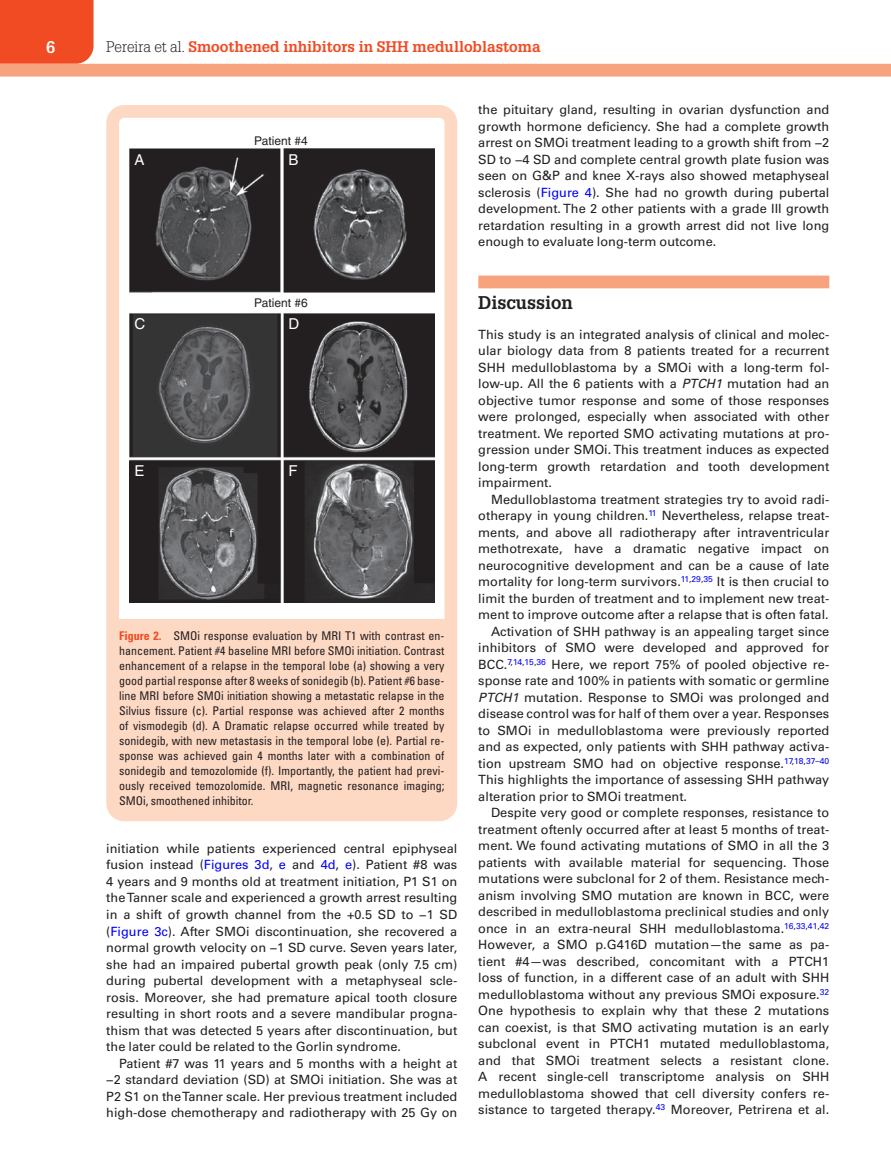
<style>
.page{position:relative;width:891px;height:1175px;background:#fff}
.page>*{position:absolute;margin:0;border:0;box-sizing:border-box;transform-origin:0 0}
.t1{font:700 18px "Glypha LT Std";color:#231f20}
.t2{font:700 16.5px "Glypha LT Std";color:#fff}
.t3{font:700 15px "Glypha LT Std";color:#f04b22}
.t4{font:15px "Helvetica";color:#fff}
.t5{font:12.75px/16.5px "Univers LT Std";letter-spacing:.005em;color:#231f20;text-align:justify}
.t6{font:condensed 12px/15px "Univers LT Std";color:#231f20;text-align:justify}
.t7{font:12px "Helvetica";color:#231f20}
.s1{font-weight:300;color:#231f20}
.s2{font-weight:700;color:#f04b22}
.s3{color:#00f}
.s4{font-style:italic}
</style>
<div class="page">
<div style="left:0;top:0;width:94px;height:64px;background:#f04b22"></div>
<div style="left:0;top:64px;width:891px;height:12px;background:#f7a37d"></div>
<div style="left:478px;top:275px;width:351px;height:13px;background:#f7a37d"></div>
<div style="left:110px;top:619px;width:344px;height:194px;background:#fdd8c3"></div>
<img style="left:129px;top:148px;width:305px;height:455px">
<div style="left:106px;top:105px;width:351px;height:716px;border:13px solid #fdd8c3;border-radius:12px"></div>
<p class="t2" style="left:46px;top:37px;width:11px">6</p>
<p class="t3" style="left:106px;top:37px;width:436px"><span class="s1">Pereira et al.</span> Smoothened inhibitors in SHH medulloblastoma</p>
<p class="t7" style="left:254px;top:134px;width:55px">Patient #4</p>
<p class="t4" style="left:135px;top:151px;width:12px">A</p>
<p class="t4" style="left:288px;top:151px;width:12px">B</p>
<p class="t7" style="left:254px;top:296px;width:55px">Patient #6</p>
<p class="t4" style="left:135px;top:315px;width:12px">C</p>
<p class="t4" style="left:288px;top:315px;width:12px">D</p>
<p class="t4" style="left:135px;top:462px;width:12px">E</p>
<p class="t4" style="left:288px;top:462px;width:11px">F</p>
<p class="t6" style="left:119px;top:628px;width:327px"><span class="s2">Figure 2.</span> SMOi response evaluation by MRI T1 with contrast en&shy;hancement. Patient #4 baseline MRI before SMOi initiation. Contrast enhancement of a relapse in the temporal lobe (a) showing a very good partial response after 8 weeks of sonidegib (b). Patient #6 base&shy;line MRI before SMOi initiation showing a metastatic relapse in the Silvius fissure (c). Partial response was achieved after 2 months of vismodegib (d). A Dramatic relapse occurred while treated by sonidegib, with new metastasis in the temporal lobe (e). Partial re&shy;sponse was achieved gain 4 months later with a combination of sonidegib and temozolomide (f). Importantly, the patient had previ&shy;ously received temozolomide. MRI, magnetic resonance imaging; SMOi, smoothened inhibitor.</p>
<p class="t5" style="left:106px;top:840px;width:353px">initiation while patients experienced central epiphyseal fusion instead (<span class="s3">Figures 3d</span>, <span class="s3">e</span> and <span class="s3">4d</span>, <span class="s3">e</span>). Patient #8 was 4 years and 9 months old at treatment initiation, P1 S1 on the Tanner scale and experienced a growth arrest resulting in a shift of growth channel from the +0.5 SD to −1 SD (<span class="s3">Figure 3c</span>). After SMOi discontinuation, she recovered a normal growth velocity on −1 SD curve. Seven years later, she had an impaired pubertal growth peak (only 7.5 cm) during pubertal development with a metaphyseal scle&shy;rosis. Moreover, she had premature apical tooth closure resulting in short roots and a severe mandibular progna&shy;thism that was detected 5 years after discontinuation, but the later could be related to the Gorlin syndrome.</p>
<p class="t5" style="left:106px;top:1054px;width:353px;text-indent:13px">Patient #7 was 11 years and 5 months with a height at −2 standard deviation (SD) at SMOi initiation. She was at P2 S1 on the Tanner scale. Her previous treatment included high-dose chemotherapy and radiotherapy with 25 Gy on</p>
<p class="t5" style="left:478px;top:102px;width:353px">the pituitary gland, resulting in ovarian dysfunction and growth hormone deficiency. She had a complete growth arrest on SMOi treatment leading to a growth shift from −2<br>SD to −4 SD and complete central growth plate fusion was seen on G&amp;P and knee X-rays also showed metaphyseal sclerosis (<span class="s3">Figure 4</span>). She had no growth during pubertal development. The 2 other patients with a grade III growth retardation resulting in a growth arrest did not live long enough to evaluate long-term outcome.</p>
<h1 class="t1" style="left:478px;top:292px;width:96px">Discussion</h1>
<p class="t5" style="left:478px;top:326px;width:353px">This study is an integrated analysis of clinical and molec&shy;ular biology data from 8 patients treated for a recurrent SHH medulloblastoma by a SMOi with a long-term fol&shy;low-up. All the 6 patients with a <span class="s4">PTCH1</span> mutation had an objective tumor response and some of those responses were prolonged, especially when associated with other treatment. We reported SMO activating mutations at pro&shy;gression under SMOi. This treatment induces as expected long-term growth retardation and tooth development impairment.</p>
<p class="t5" style="left:491px;top:491px;width:340px">Medulloblastoma treatment strategies try to avoid radi-</p>
<p class="t5" style="left:478px;top:507px;width:352px">otherapy in young children.<sup>11</sup> Nevertheless, relapse treat-</p>
<p class="t5" style="left:478px;top:524px;width:353px">ments, and above all radiotherapy after intraventricular</p>
<p class="t5" style="left:478px;top:540px;width:352px">methotrexate, have a dramatic negative impact on</p>
<p class="t5" style="left:478px;top:557px;width:352px">neurocognitive development and can be a cause of late</p>
<p class="t5" style="left:478px;top:573px;width:352px">mortality for long-term survivors.<sup>11</sup><sup>,</sup><sup>29</sup><sup>,</sup><sup>35</sup> It is then crucial to</p>
<p class="t5" style="left:478px;top:590px;width:353px">limit the burden of treatment and to implement new treat-</p>
<p class="t5" style="left:478px;top:606px;width:352px">ment to improve outcome after a relapse that is often fatal.</p>
<p class="t5" style="left:491px;top:623px;width:340px">Activation of SHH pathway is an appealing target since</p>
<p class="t5" style="left:478px;top:639px;width:352px">inhibitors of SMO were developed and approved for</p>
<p class="t5" style="left:478px;top:656px;width:353px">BCC.<sup>7</sup><sup>,</sup><sup>14</sup><sup>,</sup><sup>15</sup><sup>,</sup><sup>36</sup> Here, we report 75% of pooled objective re-</p>
<p class="t5" style="left:478px;top:672px;width:352px">sponse rate and 100% in patients with somatic or germline</p>
<p class="t5" style="left:478px;top:689px;width:352px"><span class="s4">PTCH1</span> mutation. Response to SMOi was prolonged and</p>
<p class="t5" style="left:478px;top:705px;width:352px">disease control was for half of them over a year. Responses</p>
<p class="t5" style="left:478px;top:722px;width:352px">to SMOi in medulloblastoma were previously reported</p>
<p class="t5" style="left:478px;top:738px;width:352px">and as expected, only patients with SHH pathway activa-</p>
<p class="t5" style="left:478px;top:755px;width:352px">tion upstream SMO had on objective response.<sup>17</sup><sup>,</sup><sup>18</sup><sup>,</sup><sup>37–40</sup></p>
<p class="t5" style="left:478px;top:771px;width:353px">This highlights the importance of assessing SHH pathway</p>
<p class="t5" style="left:478px;top:788px;width:210px">alteration prior to SMOi treatment.</p>
<p class="t5" style="left:491px;top:804px;width:340px">Despite very good or complete responses, resistance to</p>
<p class="t5" style="left:478px;top:821px;width:353px">treatment oftenly occurred after at least 5 months of treat-</p>
<p class="t5" style="left:478px;top:837px;width:353px">ment. We found activating mutations of SMO in all the 3</p>
<p class="t5" style="left:478px;top:854px;width:353px">patients with available material for sequencing. Those</p>
<p class="t5" style="left:478px;top:870px;width:352px">mutations were subclonal for 2 of them. Resistance mech-</p>
<p class="t5" style="left:478px;top:887px;width:353px">anism involving SMO mutation are known in BCC, were</p>
<p class="t5" style="left:478px;top:903px;width:352px">described in medulloblastoma preclinical studies and only</p>
<p class="t5" style="left:478px;top:920px;width:352px">once in an extra-neural SHH medulloblastoma.<sup>16</sup><sup>,</sup><sup>33</sup><sup>,</sup><sup>41</sup><sup>,</sup><sup>42</sup></p>
<p class="t5" style="left:478px;top:936px;width:352px">However, a SMO p.G416D mutation—the same as pa-</p>
<p class="t5" style="left:478px;top:953px;width:352px">tient #4—was described, concomitant with a PTCH1</p>
<p class="t5" style="left:478px;top:969px;width:352px">loss of function, in a different case of an adult with SHH</p>
<p class="t5" style="left:478px;top:986px;width:352px">medulloblastoma without any previous SMOi exposure.<sup>32</sup></p>
<p class="t5" style="left:478px;top:1002px;width:352px">One hypothesis to explain why that these 2 mutations</p>
<p class="t5" style="left:478px;top:1019px;width:353px">can coexist, is that SMO activating mutation is an early</p>
<p class="t5" style="left:478px;top:1035px;width:352px">subclonal event in PTCH1 mutated medulloblastoma,</p>
<p class="t5" style="left:478px;top:1052px;width:352px">and that SMOi treatment selects a resistant clone.</p>
<p class="t5" style="left:478px;top:1068px;width:353px">A recent single-cell transcriptome analysis on SHH</p>
<p class="t5" style="left:478px;top:1085px;width:352px">medulloblastoma showed that cell diversity confers re-</p>
<p class="t5" style="left:478px;top:1101px;width:352px">sistance to targeted therapy.<sup>43</sup> Moreover, Petrirena et al.</p>
</div>
